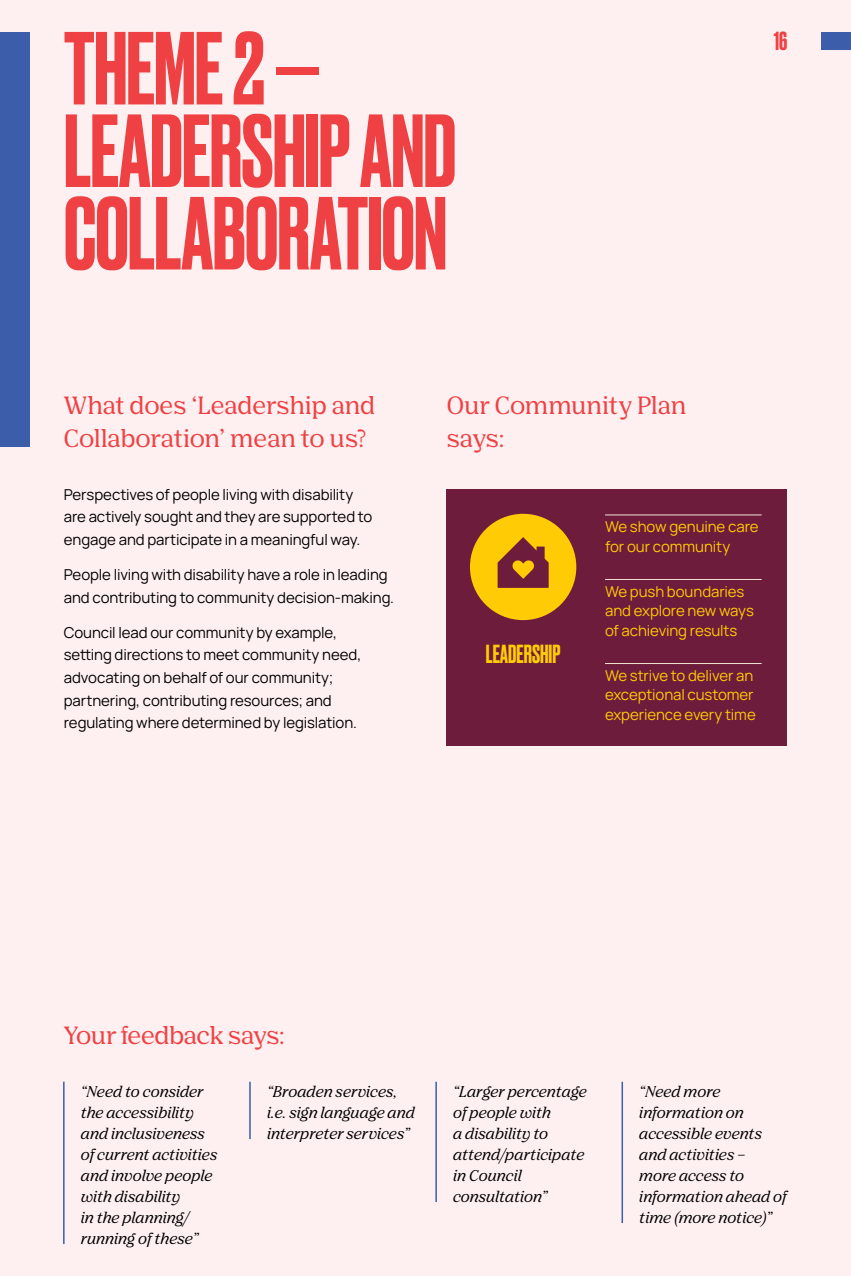
<style>
.page{position:relative;width:851px;height:1276px;background:#fff}
.page>*{position:absolute;margin:0;border:0;box-sizing:border-box;transform-origin:0 0}
.t1{font:500 97.5px/82.5px "Druk";letter-spacing:-.01em;color:#ef4144}
.t2{font:500 24.6px "Druk";color:#ffcb05}
.t3{font:500 24.6px "Druk";color:#ef4144}
.t4{font:600 24px/33px "Nib Pro";letter-spacing:-.015em;color:#ef4144}
.t5{font:15px/22.5px "Manrope";letter-spacing:-.005em;color:#000}
.t6{font:italic 600 15px/21px "Nib Pro";letter-spacing:.005em;color:#000}
.t7{font:15px/19.5px "Manrope";letter-spacing:-.005em;color:#ffcb05}
</style>
<div class="page">
<div style="left:0;top:0;width:850px;height:1276px;background:#fef0f0"></div>
<div style="left:821px;top:32px;width:29px;height:17px;background:#3c5daa"></div>
<div style="left:0;top:32px;width:30px;height:414px;background:#3c5daa"></div>
<hr style="left:63px;top:1081px;width:2px;height:163px;background:#3c5daa">
<hr style="left:249px;top:1081px;width:2px;height:58px;background:#3c5daa">
<hr style="left:435px;top:1081px;width:2px;height:121px;background:#3c5daa">
<hr style="left:621px;top:1081px;width:2px;height:142px;background:#3c5daa">
<div style="left:446px;top:489px;width:341px;height:256px;background:#6e1c3b"></div>
<hr style="left:605px;top:514px;width:156px;height:1px;background:#efe1d3">
<hr style="left:605px;top:579px;width:156px;height:1px;background:#efe1d3">
<hr style="left:605px;top:663px;width:156px;height:1px;background:#efe1d3">
<div style="left:470px;top:514px;width:106px;height:106px;background:#ffcb05;border-radius:50%"></div>
<svg style="left:497px;top:537px;width:51px;height:51px"></svg>
<h1 class="t1" style="left:64px;top:22px;width:394px">THEME 2 —<br>LEADERSHIP AND<br>COLLABORATION</h1>
<h2 class="t3" style="left:773px;top:24px;width:15px">16</h2>
<h3 class="t4" style="left:64px;top:388px;width:313px">What does ‘Leadership and<br>Collaboration’ mean to us?</h3>
<p class="t5" style="left:64px;top:482px;width:310px">Perspectives of people living with disability are actively sought and they are supported to engage and participate in a meaningful way.</p>
<p class="t5" style="left:64px;top:563px;width:332px">People living with disability have a role in leading and contributing to community decision-making.</p>
<p class="t5" style="left:64px;top:620px;width:299px">Council lead our community by example, setting directions to meet community need, advocating on behalf of our community; partnering, contributing resources; and regulating where determined by legislation.</p>
<h3 class="t4" style="left:446px;top:388px;width:241px">Our Community Plan says:</h3>
<h2 class="t2" style="left:485px;top:637px;width:76px">LEADERSHIP</h2>
<p class="t7" style="left:605px;top:516px;width:155px">We show genuine care for our community</p>
<p class="t7" style="left:605px;top:581px;width:150px">We push boundaries and explore new ways of achieving results</p>
<p class="t7" style="left:605px;top:665px;width:152px">We strive to deliver an exceptional customer experience every time</p>
<h3 class="t4" style="left:64px;top:1018px;width:223px">Your feedback says:</h3>
<p class="t6" style="left:81px;top:1080px;width:138px">“Need to consider the accessibility and inclusiveness of current activities and involve people with disability<br>in the planning/ running of these”</p>
<p class="t6" style="left:267px;top:1080px;width:149px">“Broaden services, i.e. sign language and interpreter services”</p>
<p class="t6" style="left:453px;top:1080px;width:135px">“Larger percentage of people with<br>a disability to attend/participate in Council consultation”</p>
<p class="t6" style="left:639px;top:1080px;width:149px">“Need more information on accessible events and activities –<br>more access to information ahead of time (more notice)”</p>
</div>
